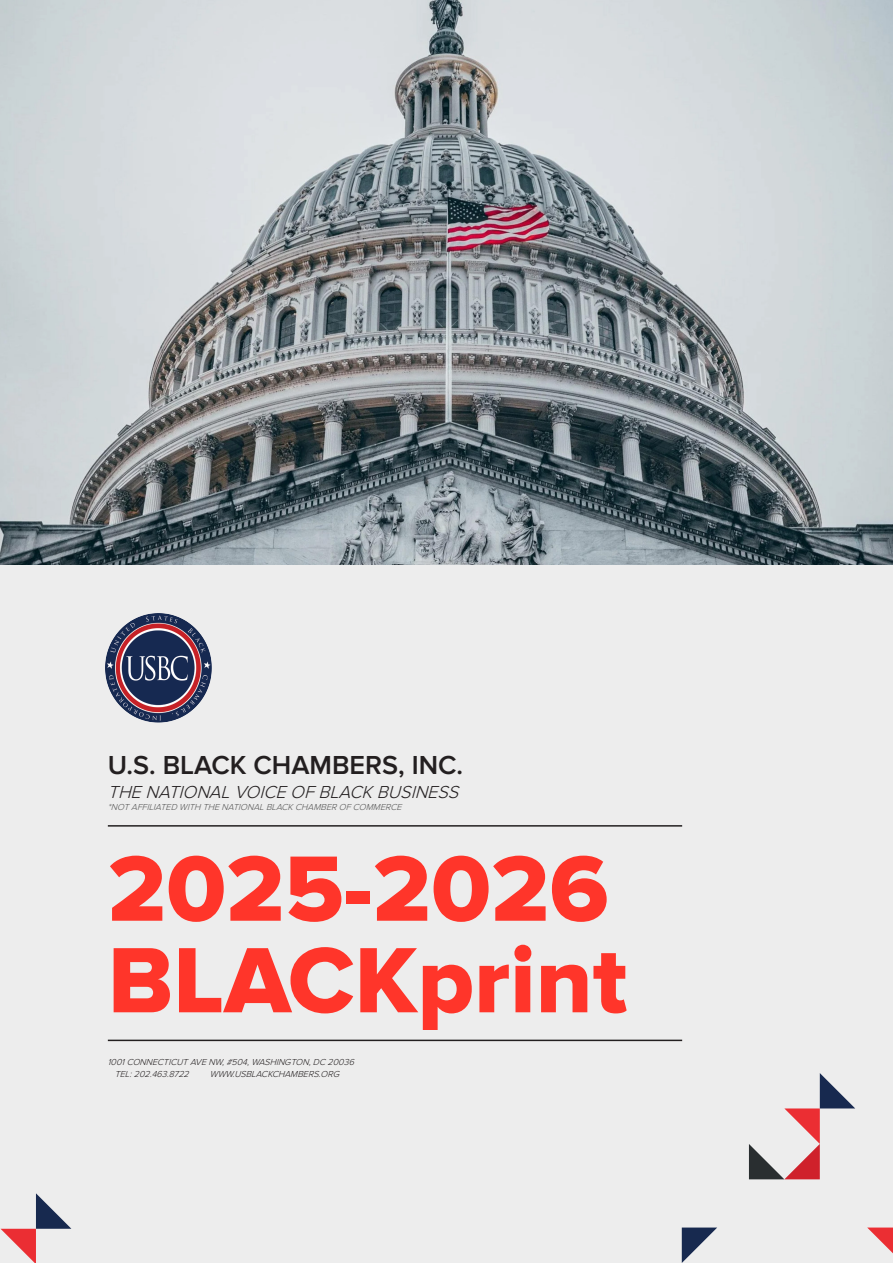
<style>
.page{position:relative;width:893px;height:1263px;background:#ededed}
.page>*{position:absolute;margin:0;border:0;box-sizing:border-box;transform-origin:0 0}
.t1{font:96.15px "Proxima Nova Extrabld";color:#ff352a}
.t2{font:600 27px "Proxima Nova";color:#231f20}
.t3{font:italic 300 18px "Proxima Nova";color:#231f20}
.t4{font:italic 300 9px "Proxima Nova";color:#231f20}
.t5{font:italic 300 9px "Proxima Nova";color:#535353}
</style>
<div class="page">
<img style="left:0;top:0;width:893px;height:564px">
<hr style="left:108px;top:825px;width:574px;height:2px;background:#231f20">
<hr style="left:108px;top:1040px;width:574px;height:1px;background:#231f20">
<img style="left:105px;top:613px;width:106px;height:109px">
<svg style="left:682px;top:1227px;width:35px;height:36px"></svg>
<svg style="left:867px;top:1227px;width:26px;height:26px"></svg>
<svg style="left:749px;top:1073px;width:106px;height:106px"></svg>
<svg style="left:0;top:1193px;width:72px;height:70px"></svg>
<p class="t2" style="left:108px;top:750px;width:357px">U.S. BLACK CHAMBERS, INC.</p>
<p class="t3" style="left:108px;top:781px;width:358px">THENATIONALVOICEOFBLACK BUSINESS</p>
<p class="t5" style="left:108px;top:801px;width:298px">*NOTAFFILIATED WITH THENATIONALBLACK CHAMBER OFCOMMERCE</p>
<p class="t1" style="left:108px;top:833px;width:502px">2025-2026</p>
<p class="t1" style="left:108px;top:925px;width:521px">BLACKprint</p>
<p class="t4" style="left:108px;top:1057px;width:250px">1001CONNECTICUTAVENW,#504,WASHINGTON,DC 20036</p>
<p class="t4" style="left:115px;top:1069px;width:78px">TEL:202.463.8722</p>
<p class="t4" style="left:210px;top:1069px;width:134px">WWW.USBLACKCHAMBERS.ORG</p>
</div>
